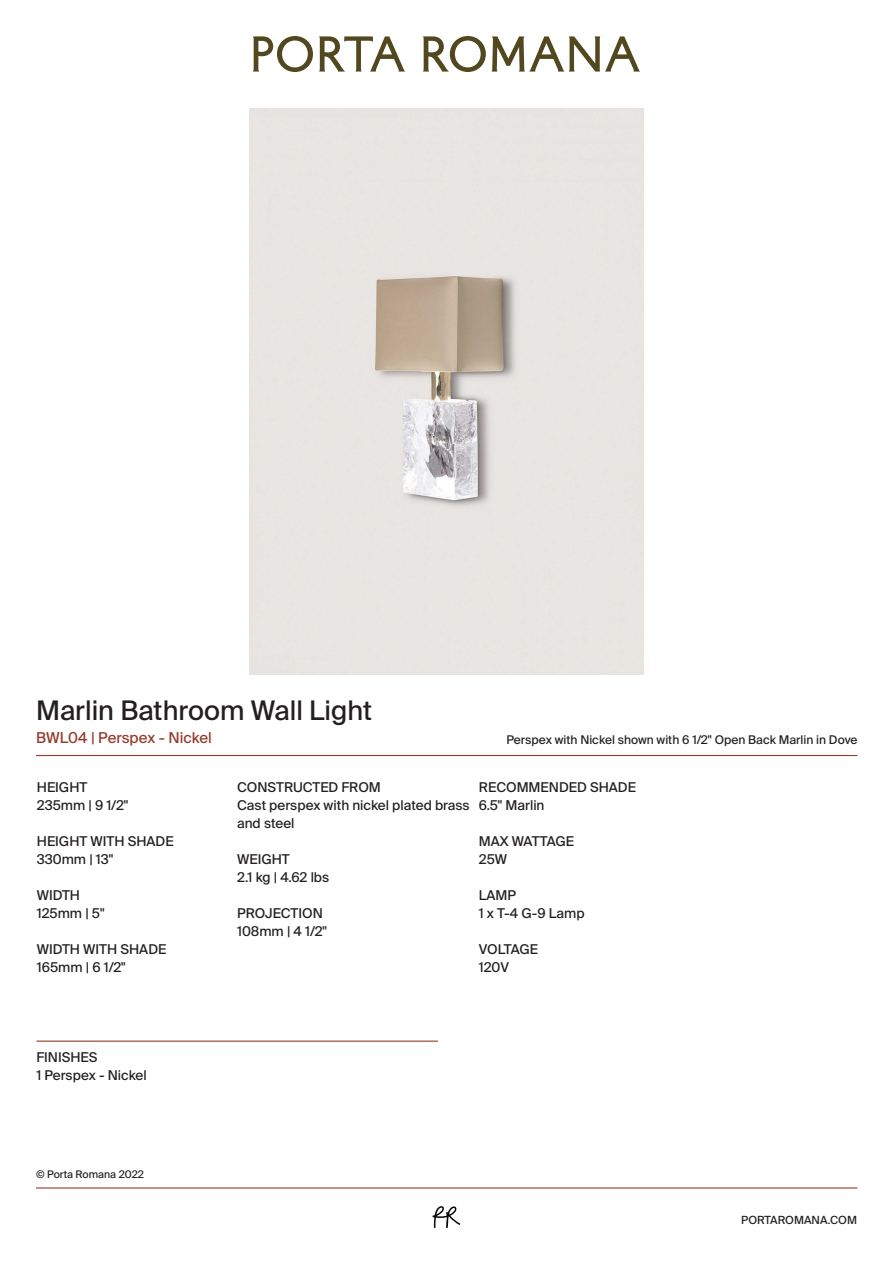
<style>
.page{position:relative;width:893px;height:1263px;background:#fff}
.page>*{position:absolute;margin:0;border:0;box-sizing:border-box;transform-origin:0 0}
.t1{font:27px "Suisse Intl";color:#231f20}
.t2{font:15px "Suisse Intl";color:#943b2a}
.t3{font:13.5px/18px "Suisse Intl";color:#231f20}
.t4{font:12px "Suisse Intl";color:#231f20}
.t5{font:11.25px "Suisse Intl";color:#231f20}
.t6{font:10.5px "Suisse Intl";color:#231f20}
</style>
<div class="page">
<hr style="left:36px;top:755px;width:821px;height:1px;background:#943b2a">
<img style="left:250px;top:108px;width:393px;height:566px">
<svg style="left:253px;top:36px;width:60px;height:36px"></svg>
<svg style="left:319px;top:36px;width:86px;height:36px"></svg>
<svg style="left:423px;top:36px;width:63px;height:36px"></svg>
<svg style="left:492px;top:36px;width:148px;height:36px"></svg>
<hr style="left:36px;top:1040px;width:402px;height:2px;background:#943b2a">
<svg style="left:433px;top:1206px;width:27px;height:22px"></svg>
<hr style="left:36px;top:1187px;width:821px;height:1px;background:#943b2a">
<h1 class="t1" style="left:36px;top:695px;width:338px">Marlin Bathroom Wall Light</h1>
<p class="t2" style="left:36px;top:729px;width:177px">BWL04 | Perspex - Nickel</p>
<p class="t4" style="left:506px;top:733px;width:353px">Perspex with Nickel shown with 6 1/2" Open Back Marlin in Dove</p>
<p class="t3" style="left:37px;top:778px;width:93px">HEIGHT<br>235mm | 9 1/2"</p>
<p class="t3" style="left:37px;top:832px;width:138px">HEIGHT WITH SHADE<br>330mm | 13"</p>
<p class="t3" style="left:37px;top:886px;width:69px">WIDTH<br>125mm | 5"</p>
<p class="t3" style="left:37px;top:940px;width:131px">WIDTH WITH SHADE<br>165mm | 6 1/2"</p>
<p class="t3" style="left:36px;top:1048px;width:112px">FINISHES<br>1 Perspex - Nickel</p>
<p class="t6" style="left:36px;top:1168px;width:109px">© Porta Romana 2022</p>
<p class="t3" style="left:237px;top:778px;width:234px">CONSTRUCTED FROM<br>Cast perspex with nickel plated brass and steel</p>
<p class="t3" style="left:237px;top:850px;width:94px">WEIGHT<br>2.1 kg | 4.62 lbs</p>
<p class="t3" style="left:237px;top:904px;width:91px">PROJECTION<br>108mm | 4 1/2"</p>
<p class="t3" style="left:479px;top:778px;width:159px">RECOMMENDED SHADE<br>6.5" Marlin</p>
<p class="t3" style="left:479px;top:832px;width:97px">MAX WATTAGE<br>25W</p>
<p class="t3" style="left:479px;top:886px;width:107px">LAMP<br>1 x T-4 G-9 Lamp</p>
<p class="t3" style="left:479px;top:940px;width:61px">VOLTAGE<br>120V</p>
<p class="t5" style="left:741px;top:1213px;width:117px">PORTAROMANA.COM</p>
</div>
